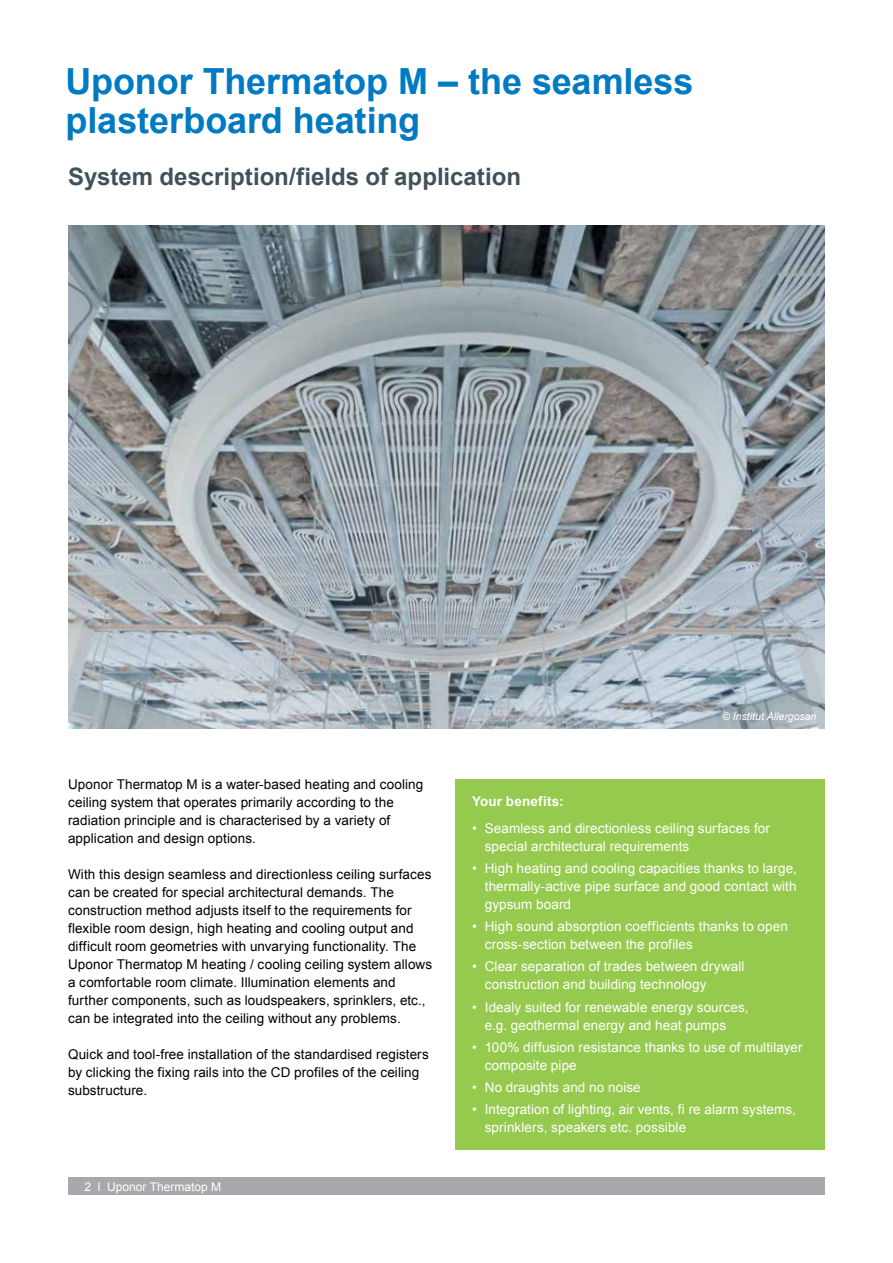
<style>
.page{position:relative;width:893px;height:1263px;background:#fff}
.page>*{position:absolute;margin:0;border:0;box-sizing:border-box;transform-origin:0 0}
.t1{font:700 36px/39px "Arial";letter-spacing:-.005em;color:#007ac2}
.t2{font:700 24px "Arial";color:#41515a}
.t3{font:13.5px/18px "Arial";letter-spacing:.005em;color:#000}
.t4{font:13.5px/18px "Arial";letter-spacing:.005em;color:#fff}
.t5{font:700 13.5px "Arial";letter-spacing:.015em;color:#fff}
.t6{font:12px "Arial";color:#fff}
.t7{font:italic 10.5px "Arial";color:#fff}
</style>
<div class="page">
<div style="left:68px;top:1178px;width:757px;height:17px;background:#a7a9ac"></div>
<img style="left:68px;top:226px;width:757px;height:502px">
<div style="left:455px;top:779px;width:370px;height:370px;background:#96ca4f"></div>
<h1 class="t1" style="left:65px;top:63px;width:629px">Uponor Thermatop M – the seamless plasterboard heating</h1>
<h2 class="t2" style="left:68px;top:160px;width:454px">System description/fields of application</h2>
<p class="t7" style="left:722px;top:709px;width:96px">© Institut Allergosan</p>
<p class="t3" style="left:68px;top:775px;width:357px">Uponor Thermatop M is a water-based heating and cooling ceiling system that operates primarily according to the radiation principle and is characterised by a variety of application and design options.</p>
<p class="t3" style="left:68px;top:865px;width:366px">With this design seamless and directionless ceiling surfaces can be created for special architectural demands. The construction method adjusts itself to the requirements for flexible room design, high heating and cooling output and difficult room geometries with unvarying functionality. The Uponor Thermatop M heating / cooling ceiling system allows a comfortable room climate. Illumination elements and further components, such as loudspeakers, sprinklers, etc., can be integrated into the ceiling without any problems.</p>
<p class="t3" style="left:68px;top:1045px;width:362px">Quick and tool-free installation of the standardised registers by clicking the fixing rails into the CD profiles of the ceiling substructure.</p>
<p class="t6" style="left:85px;top:1179px;width:138px">2 l Uponor Thermatop M</p>
<p class="t5" style="left:472px;top:792px;width:93px">Your benefits:</p>
<p class="t4" style="left:485px;top:819px;width:287px;text-indent:-13px">• Seamless and directionless ceiling surfaces for special architectural requirements</p>
<p class="t4" style="left:485px;top:859px;width:314px;text-align:justify;text-indent:-13px">• High heating and cooling capacities thanks to large, thermally-active pipe surface and good contact with gypsum board</p>
<p class="t4" style="left:485px;top:917px;width:305px;text-indent:-13px">• High sound absorption coefficients thanks to open cross-section between the profiles</p>
<p class="t4" style="left:485px;top:958px;width:261px;text-indent:-13px">• Clear separation of trades between drywall construction and building technology</p>
<p class="t4" style="left:485px;top:998px;width:265px;text-indent:-13px">• Idealy suited for renewable energy sources, e.g. geothermal energy and heat pumps</p>
<p class="t4" style="left:485px;top:1038px;width:319px;text-indent:-13px">• 100% diffusion resistance thanks to use of multilayer composite pipe</p>
<p class="t4" style="left:472px;top:1078px;width:170px">• No draughts and no noise</p>
<p class="t4" style="left:485px;top:1101px;width:313px;text-indent:-13px">• Integration of lighting, air vents, fi re alarm systems, sprinklers, speakers etc. possible</p>
</div>
